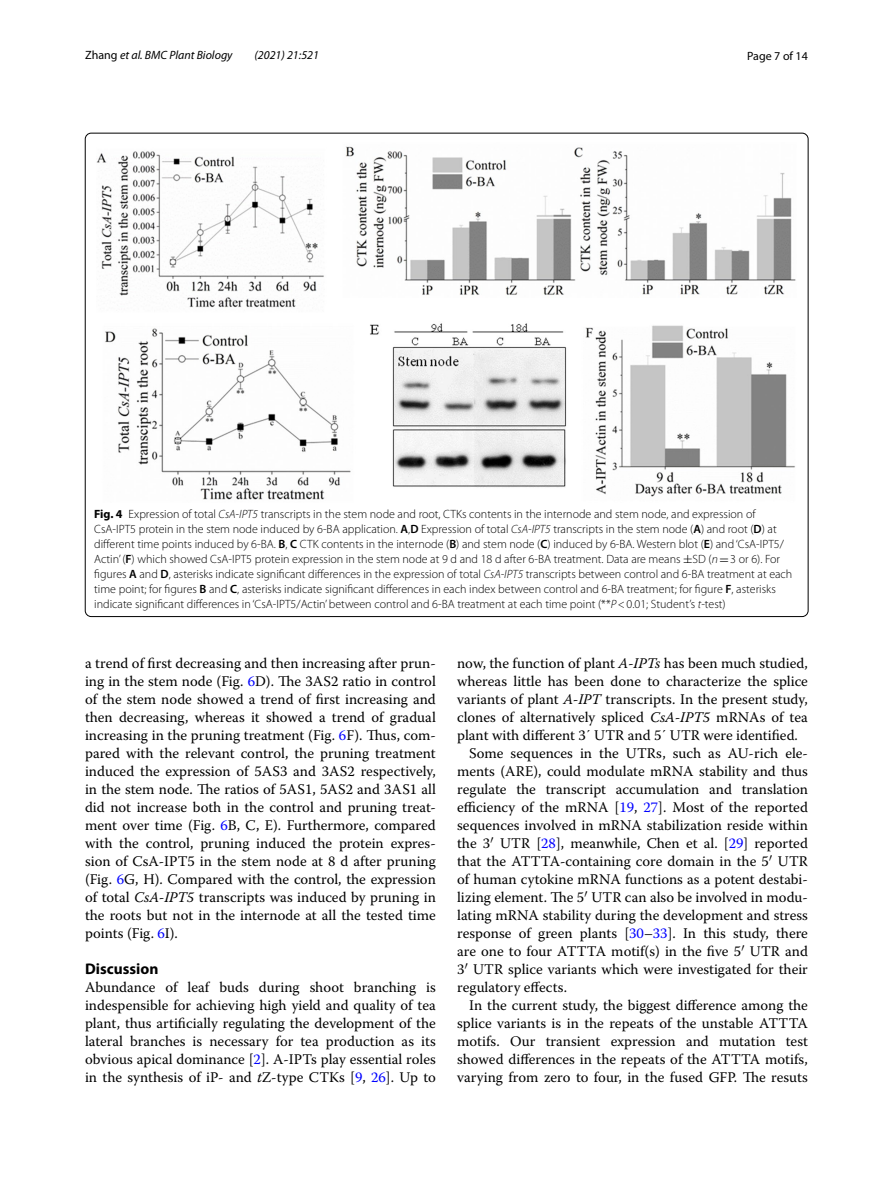
<style>
.page{position:relative;width:893px;height:1187px;background:#fff}
.page>*{position:absolute;margin:0;border:0;box-sizing:border-box;transform-origin:0 0}
.t1{font:700 15.45px "Myriad Pro";color:#000}
.t2{font:14.7px/18px "Warnock Pro";color:#000;text-align:justify}
.t3{font:300 12px/15px "Myriad Pro";color:#000}
.t4{font:italic 12px "Myriad Pro";color:#000}
.t5{font:12px "Myriad Pro";color:#000}
.s1{font-style:normal}
.s2{font-weight:700}
.s3{font-style:italic}
.s4{font-weight:600}
.s5{font-family:"MTSY";font-weight:400}
.s6{color:#00f}
.s7{font-family:"Times New Roman"}
</style>
<div class="page">
<img style="left:96px;top:146px;width:700px;height:354px">
<p class="t4" style="left:85px;top:48px;width:149px"><span class="s1">Zhang</span> et al. BMC Plant Biology</p>
<p class="t4" style="left:254px;top:48px;width:66px">(2021) 21:521</p>
<p class="t5" style="left:747px;top:48px;width:62px">Page 7 of 14</p>
<p class="t3" style="left:94px;top:506px;width:700px"><span class="s2">Fig. 4</span> Expression of total <span class="s3">CsA-IPT5</span> transcripts in the stem node and root, CTKs contents in the internode and stem node, and expression of CsA-IPT5 protein in the stem node induced by 6-BA application. <span class="s4">A</span>,<span class="s4">D</span> Expression of total <span class="s3">CsA-IPT5</span> transcripts in the stem node (<span class="s4">A</span>) and root (<span class="s4">D</span>) at different time points induced by 6-BA. <span class="s4">B</span>, <span class="s4">C</span> CTK contents in the internode (<span class="s4">B</span>) and stem node (<span class="s4">C</span>) induced by 6-BA. Western blot (<span class="s4">E</span>) and ‘CsA-IPT5/ Actin’ (<span class="s4">F</span>) which showed CsA-IPT5 protein expression in the stem node at 9 d and 18 d after 6-BA treatment. Data are means <span class="s5">±</span>SD (<span class="s3">n</span><span class="s5">=</span>3 or 6). For figures <span class="s4">A</span> and <span class="s4">D</span>, asterisks indicate significant differences in the expression of total <span class="s3">CsA-IPT5</span> transcripts between control and 6-BA treatment at each time point; for figures <span class="s4">B</span> and <span class="s4">C</span>, asterisks indicate significant differences in each index between control and 6-BA treatment; for figure <span class="s4">F</span>, asterisks indicate significant differences in ‘CsA-IPT5/Actin’ between control and 6-BA treatment at each time point (**<span class="s3">P</span>&lt;0.01; Student’s <span class="s3">t</span>-test)</p>
<p class="t2" style="left:85px;top:654px;width:352px">a trend of first decreasing and then increasing after prun&shy;ing in the stem node (Fig. <span class="s6">6</span>D). The 3AS2 ratio in control of the stem node showed a trend of first increasing and then decreasing, whereas it showed a trend of gradual increasing in the pruning treatment (Fig. <span class="s6">6</span>F). Thus, com&shy;pared with the relevant control, the pruning treatment induced the expression of 5AS3 and 3AS2 respectively, in the stem node. The ratios of 5AS1, 5AS2 and 3AS1 all did not increase both in the control and pruning treat&shy;ment over time (Fig. <span class="s6">6</span>B, C, E). Furthermore, compared with the control, pruning induced the protein expres&shy;sion of CsA-IPT5 in the stem node at 8 d after pruning (Fig. <span class="s6">6</span>G, H). Compared with the control, the expression of total <span class="s3">CsA-IPT5</span> transcripts was induced by pruning in the roots but not in the internode at all the tested time points (Fig. <span class="s6">6</span>I).</p>
<p class="t1" style="left:85px;top:958px;width:75px">Discussion</p>
<p class="t2" style="left:85px;top:978px;width:352px">Abundance of leaf buds during shoot branching is indespensible for achieving high yield and quality of tea plant, thus artificially regulating the development of the lateral branches is necessary for tea production as its obvious apical dominance [<span class="s6">2</span>]. A-IPTs play essential roles in the synthesis of iP- and <span class="s3">t</span>Z-type CTKs [<span class="s6">9</span>, <span class="s6">26</span>]. Up to</p>
<p class="t2" style="left:457px;top:654px;width:352px">now, the function of plant <span class="s3">A-IPTs</span> has been much studied,</p>
<p class="t2" style="left:457px;top:671px;width:352px">whereas little has been done to characterize the splice</p>
<p class="t2" style="left:457px;top:689px;width:352px">variants of plant <span class="s3">A-IPT</span> transcripts. In the present study,</p>
<p class="t2" style="left:457px;top:707px;width:352px">clones of alternatively spliced <span class="s3">CsA-IPT5</span> mRNAs of tea</p>
<p class="t2" style="left:457px;top:725px;width:342px">plant with different 3<span class="s7">ˊ</span> UTR and 5<span class="s7">ˊ</span> UTR were identified.</p>
<p class="t2" style="left:469px;top:743px;width:340px">Some sequences in the UTRs, such as AU-rich ele-</p>
<p class="t2" style="left:457px;top:762px;width:352px">ments (ARE), could modulate mRNA stability and thus</p>
<p class="t2" style="left:457px;top:780px;width:352px">regulate the transcript accumulation and translation</p>
<p class="t2" style="left:457px;top:798px;width:352px">efficiency of the mRNA [<span class="s6">19</span>, <span class="s6">27</span>]. Most of the reported</p>
<p class="t2" style="left:457px;top:816px;width:352px">sequences involved in mRNA stabilization reside within</p>
<p class="t2" style="left:457px;top:834px;width:352px">the 3 UTR [<span class="s6">28</span>], meanwhile, Chen et al. [<span class="s6">29</span>] reported</p>
<p class="t2" style="left:457px;top:852px;width:352px">that the ATTTA-containing core domain in the 5 UTR</p>
<p class="t2" style="left:457px;top:869px;width:352px">of human cytokine mRNA functions as a potent destabi-</p>
<p class="t2" style="left:457px;top:888px;width:352px">lizing element. The 5 UTR can also be involved in modu-</p>
<p class="t2" style="left:457px;top:906px;width:352px">lating mRNA stability during the development and stress</p>
<p class="t2" style="left:457px;top:924px;width:352px">response of green plants [<span class="s6">30</span>–<span class="s6">33</span>]. In this study, there</p>
<p class="t2" style="left:457px;top:942px;width:352px">are one to four ATTTA motif(s) in the five 5 UTR and</p>
<p class="t2" style="left:457px;top:960px;width:352px">3 UTR splice variants which were investigated for their</p>
<p class="t2" style="left:457px;top:978px;width:112px">regulatory effects.</p>
<p class="t2" style="left:469px;top:996px;width:340px">In the current study, the biggest difference among the</p>
<p class="t2" style="left:457px;top:1013px;width:352px">splice variants is in the repeats of the unstable ATTTA</p>
<p class="t2" style="left:457px;top:1031px;width:352px">motifs. Our transient expression and mutation test</p>
<p class="t2" style="left:457px;top:1049px;width:352px">showed differences in the repeats of the ATTTA motifs,</p>
<p class="t2" style="left:457px;top:1067px;width:352px">varying from zero to four, in the fused GFP. The resuts</p>
</div>
